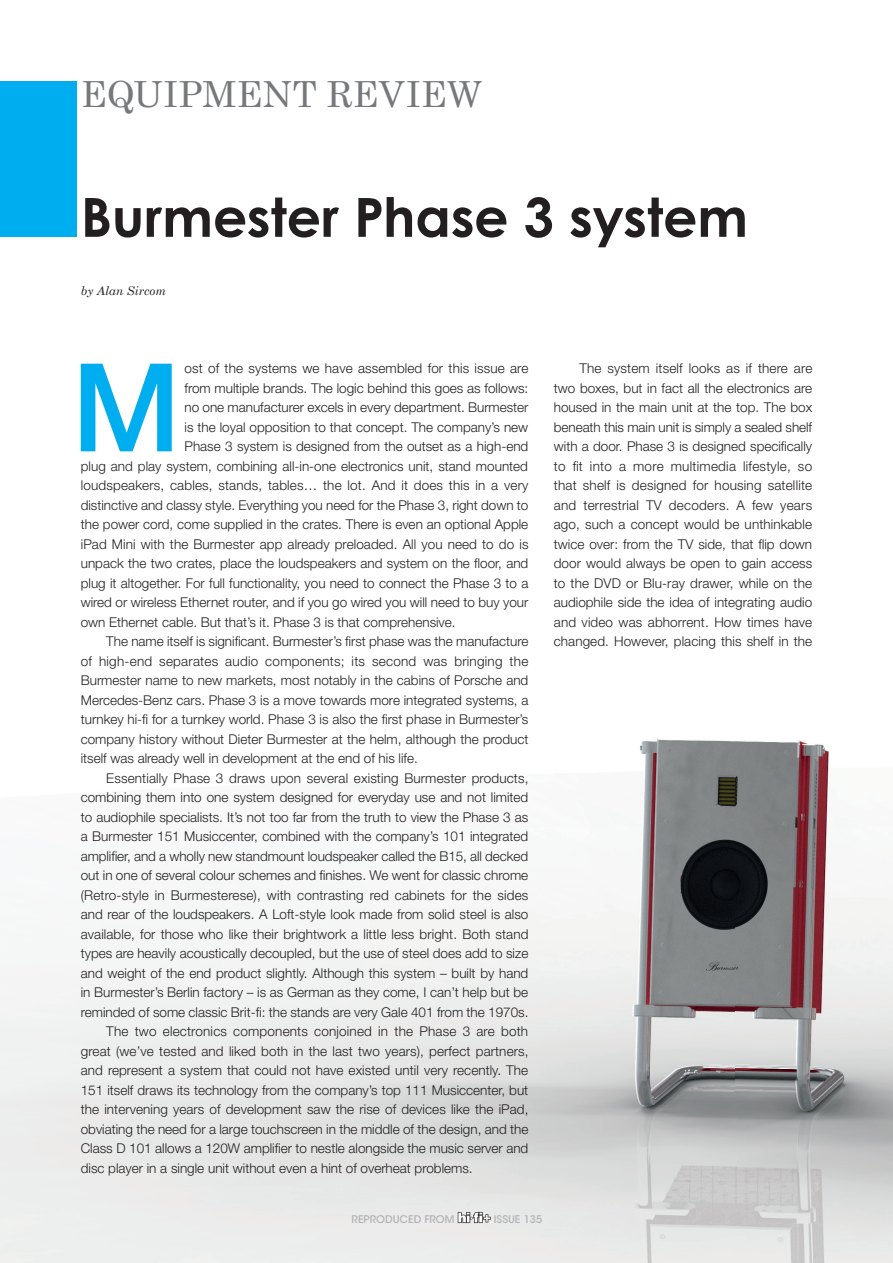
<style>
.page{position:relative;width:893px;height:1263px;background:#fff}
.page>*{position:absolute;margin:0;border:0;box-sizing:border-box;transform-origin:0 0}
.t1{font:500 122.7px "Helvetica Neue LT Std";color:#00aeef}
.t2{font:700 54px "Century Gothic";letter-spacing:-.005em;color:#231f20}
.t3{font:36px "Century Schoolbook";color:#76787b}
.t4{font:300 13.5px/19.5px "Helvetica Neue LT Std";color:#231f20;text-align:justify}
.t5{font:300 13.5px "Helvetica Neue LT Std";letter-spacing:.02em;color:#231f20}
.t6{font:italic 12px "Century Schoolbook";color:#231f20}
.t7{font:500 10.5px "ITC Avant Garde Std";color:#b2b3b7}
</style>
<div class="page">
<div style="left:0;top:81px;width:77px;height:156px;background:#00aeef"></div>
<img style="left:0;top:738px;width:893px;height:525px">
<svg style="left:458px;top:1212px;width:33px;height:11px"></svg>
<h3 class="t3" style="left:81px;top:72px;width:403px">EQUIPMENT REVIEW</h3>
<h2 class="t2" style="left:81px;top:183px;width:669px">Burmester Phase 3 system</h2>
<p class="t6" style="left:81px;top:284px;width:87px">by Alan Sircom</p>
<h1 class="t1" style="left:72px;top:334px;width:111px">M</h1>
<p class="t4" style="left:184px;top:358px;width:345px">ost of the systems we have assembled for this issue are</p>
<p class="t4" style="left:184px;top:378px;width:345px">from multiple brands. The logic behind this goes as follows:</p>
<p class="t4" style="left:184px;top:397px;width:345px">no one manufacturer excels in every department. Burmester</p>
<p class="t4" style="left:184px;top:417px;width:345px">is the loyal opposition to that concept. The company’s new</p>
<p class="t4" style="left:184px;top:436px;width:345px">Phase 3 system is designed from the outset as a high-end</p>
<p class="t4" style="left:81px;top:456px;width:449px">plug and play system, combining all-in-one electronics unit, stand mounted</p>
<p class="t4" style="left:81px;top:475px;width:449px">loudspeakers, cables, stands, tables… the lot. And it does this in a very</p>
<p class="t4" style="left:81px;top:495px;width:449px">distinctive and classy style. Everything you need for the Phase 3, right down to</p>
<p class="t4" style="left:81px;top:514px;width:449px">the power cord, come supplied in the crates. There is even an optional Apple</p>
<p class="t4" style="left:81px;top:534px;width:449px">iPad Mini with the Burmester app already preloaded. All you need to do is</p>
<p class="t4" style="left:81px;top:553px;width:449px">unpack the two crates, place the loudspeakers and system on the floor, and</p>
<p class="t4" style="left:81px;top:573px;width:449px">plug it altogether. For full functionality, you need to connect the Phase 3 to a</p>
<p class="t4" style="left:81px;top:592px;width:449px">wired or wireless Ethernet router, and if you go wired you will need to buy your</p>
<p class="t4" style="left:81px;top:612px;width:376px">own Ethernet cable. But that’s it. Phase 3 is that comprehensive.</p>
<p class="t4" style="left:106px;top:631px;width:424px">The name itself is significant. Burmester’s first phase was the manufacture</p>
<p class="t5" style="left:81px;top:653px;width:449px">of high-end separates audio components; its second was bringing the</p>
<p class="t4" style="left:81px;top:670px;width:449px">Burmester name to new markets, most notably in the cabins of Porsche and</p>
<p class="t4" style="left:81px;top:690px;width:449px">Mercedes-Benz cars. Phase 3 is a move towards more integrated systems, a</p>
<p class="t4" style="left:81px;top:709px;width:449px">turnkey hi-fi for a turnkey world. Phase 3 is also the first phase in Burmester’s</p>
<p class="t4" style="left:81px;top:729px;width:449px">company history without Dieter Burmester at the helm, although the product</p>
<p class="t4" style="left:81px;top:748px;width:339px">itself was already well in development at the end of his life.</p>
<p class="t4" style="left:106px;top:768px;width:424px">Essentially Phase 3 draws upon several existing Burmester products,</p>
<p class="t4" style="left:81px;top:787px;width:449px">combining them into one system designed for everyday use and not limited</p>
<p class="t4" style="left:81px;top:807px;width:449px">to audiophile specialists. It’s not too far from the truth to view the Phase 3 as</p>
<p class="t4" style="left:81px;top:826px;width:449px">a Burmester 151 Musiccenter, combined with the company’s 101 integrated</p>
<p class="t4" style="left:81px;top:846px;width:449px">amplifier, and a wholly new standmount loudspeaker called the B15, all decked</p>
<p class="t4" style="left:81px;top:865px;width:449px">out in one of several colour schemes and finishes. We went for classic chrome</p>
<p class="t4" style="left:81px;top:885px;width:449px">(Retro-style in Burmesterese), with contrasting red cabinets for the sides</p>
<p class="t4" style="left:81px;top:904px;width:449px">and rear of the loudspeakers. A Loft-style look made from solid steel is also</p>
<p class="t4" style="left:81px;top:924px;width:449px">available, for those who like their brightwork a little less bright. Both stand</p>
<p class="t4" style="left:81px;top:943px;width:449px">types are heavily acoustically decoupled, but the use of steel does add to size</p>
<p class="t4" style="left:81px;top:963px;width:449px">and weight of the end product slightly. Although this system – built by hand</p>
<p class="t4" style="left:81px;top:982px;width:449px">in Burmester’s Berlin factory – is as German as they come, I can’t help but be</p>
<p class="t4" style="left:81px;top:1002px;width:449px">reminded of some classic Brit-fi: the stands are very Gale 401 from the 1970s.</p>
<p class="t4" style="left:106px;top:1021px;width:423px">The two electronics components conjoined in the Phase 3 are both</p>
<p class="t4" style="left:81px;top:1041px;width:449px">great (we’ve tested and liked both in the last two years), perfect partners,</p>
<p class="t4" style="left:81px;top:1060px;width:449px">and represent a system that could not have existed until very recently. The</p>
<p class="t4" style="left:81px;top:1080px;width:449px">151 itself draws its technology from the company’s top 111 Musiccenter, but</p>
<p class="t4" style="left:81px;top:1099px;width:449px">the intervening years of development saw the rise of devices like the iPad,</p>
<p class="t4" style="left:81px;top:1119px;width:449px">obviating the need for a large touchscreen in the middle of the design, and the</p>
<p class="t4" style="left:81px;top:1138px;width:449px">Class D 101 allows a 120W amplifier to nestle alongside the music server and</p>
<p class="t4" style="left:81px;top:1158px;width:393px">disc player in a single unit without even a hint of overheat problems.</p>
<p class="t7" style="left:352px;top:1213px;width:104px">REPRODUCED FROM</p>
<p class="t7" style="left:494px;top:1213px;width:50px">ISSUE 135</p>
<p class="t4" style="left:554px;top:358px;width:260px;text-indent:26px">The system itself looks as if there are two boxes, but in fact all the electronics are housed in the main unit at the top. The box beneath this main unit is simply a sealed shelf with a door. Phase 3 is designed specifically to fit into a more multimedia lifestyle, so that shelf is designed for housing satellite and terrestrial TV decoders. A few years ago, such a concept would be unthinkable twice over: from the TV side, that flip down door would always be open to gain access to the DVD or Blu-ray drawer, while on the audiophile side the idea of integrating audio and video was abhorrent. How times have changed. However, placing this shelf in the</p>
</div>
